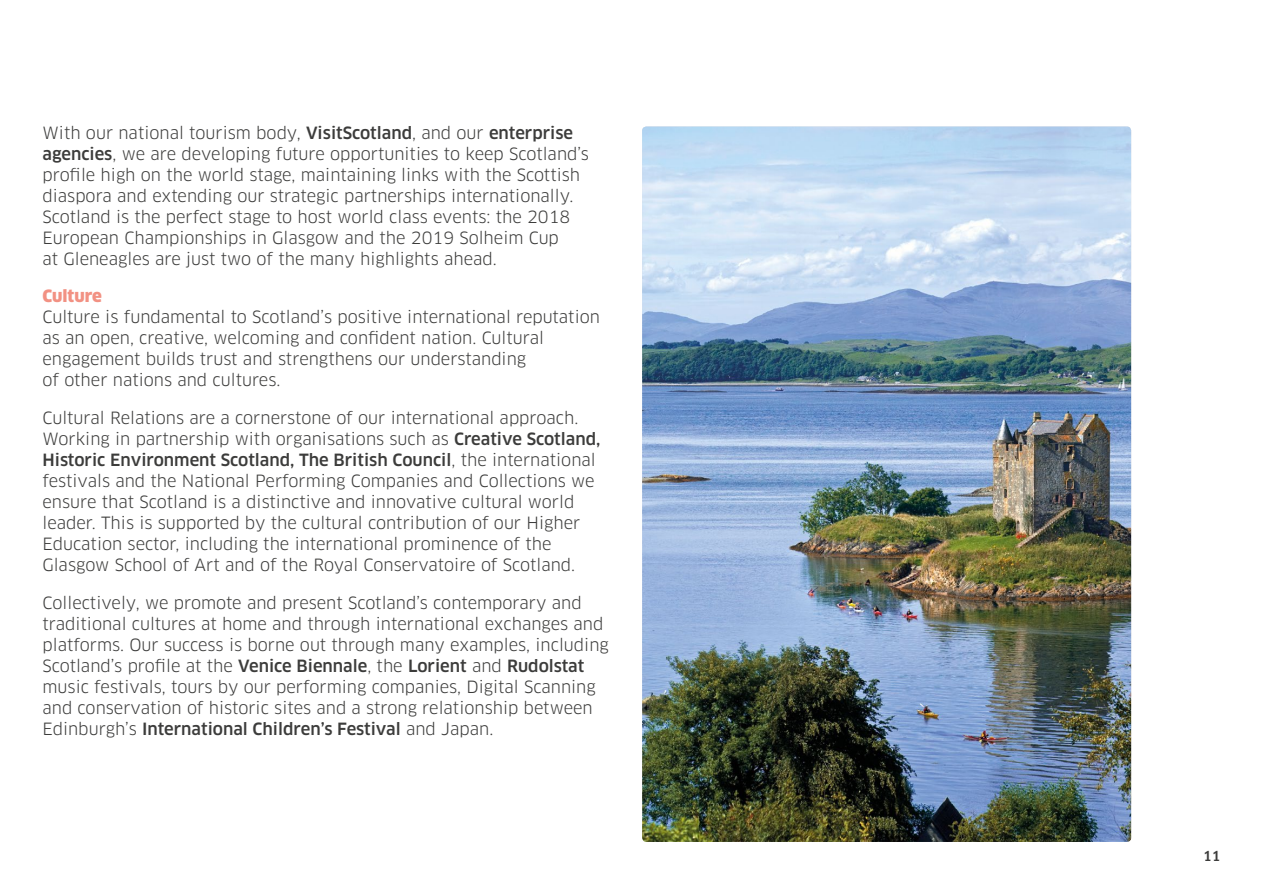
<style>
.page{position:relative;width:1263px;height:893px;background:#fff}
.page>*{position:absolute;margin:0;border:0;box-sizing:border-box;transform-origin:0 0}
.Body_Copy{font:16.5px/21px "Clan";color:#3c3c3b}
.Heading_copy{font:900 16.5px "Clan";color:#f29183}
.t1{font:500 13.5px "Clan";color:#3c3c3b}
.s1{font-weight:500}
</style>
<div class="page">
<img style="left:642px;top:126px;width:489px;height:716px">
<p class="Body_Copy" style="left:43px;top:123px;width:548px">With our national tourism body, <span class="s1">VisitScotland</span>, and our <span class="s1">enterprise agencies</span>, we are developing future opportunities to keep Scotland’s profile high on the world stage, maintaining links with the Scottish diaspora and extending our strategic partnerships internationally.<br>Scotland is the perfect stage to host world class events: the 2018<br>European Championships in Glasgow and the 2019 Solheim Cup<br>at Gleneagles are just two of the many highlights ahead.</p>
<p class="Heading_copy" style="left:43px;top:286px;width:61px">Culture</p>
<p class="Body_Copy" style="left:43px;top:307px;width:559px">Culture is fundamental to Scotland’s positive international reputation as an open, creative, welcoming and confident nation. Cultural engagement builds trust and strengthens our understanding<br>of other nations and cultures.</p>
<p class="Body_Copy" style="left:43px;top:408px;width:559px">Cultural Relations are a cornerstone of our international approach.<br>Working in partnership with organisations such as <span class="s1">Creative Scotland, Historic Environment Scotland, The British Council</span>, the international festivals and the National Performing Companies and Collections we ensure that Scotland is a distinctive and innovative cultural world leader. This is supported by the cultural contribution of our Higher Education sector, including the international prominence of the Glasgow School of Art and of the Royal Conservatoire of Scotland.</p>
<p class="Body_Copy" style="left:43px;top:593px;width:568px">Collectively, we promote and present Scotland’s contemporary and traditional cultures at home and through international exchanges and platforms. Our success is borne out through many examples, including Scotland’s profile at the <span class="s1">Venice Biennale</span>, the <span class="s1">Lorient</span> and <span class="s1">Rudolstat </span>music festivals, tours by our performing companies, Digital Scanning and conservation of historic sites and a strong relationship between Edinburgh’s <span class="s1">International Children’s Festival</span> and Japan.</p>
<p class="t1" style="left:1203px;top:848px;width:19px">11</p>
</div>
